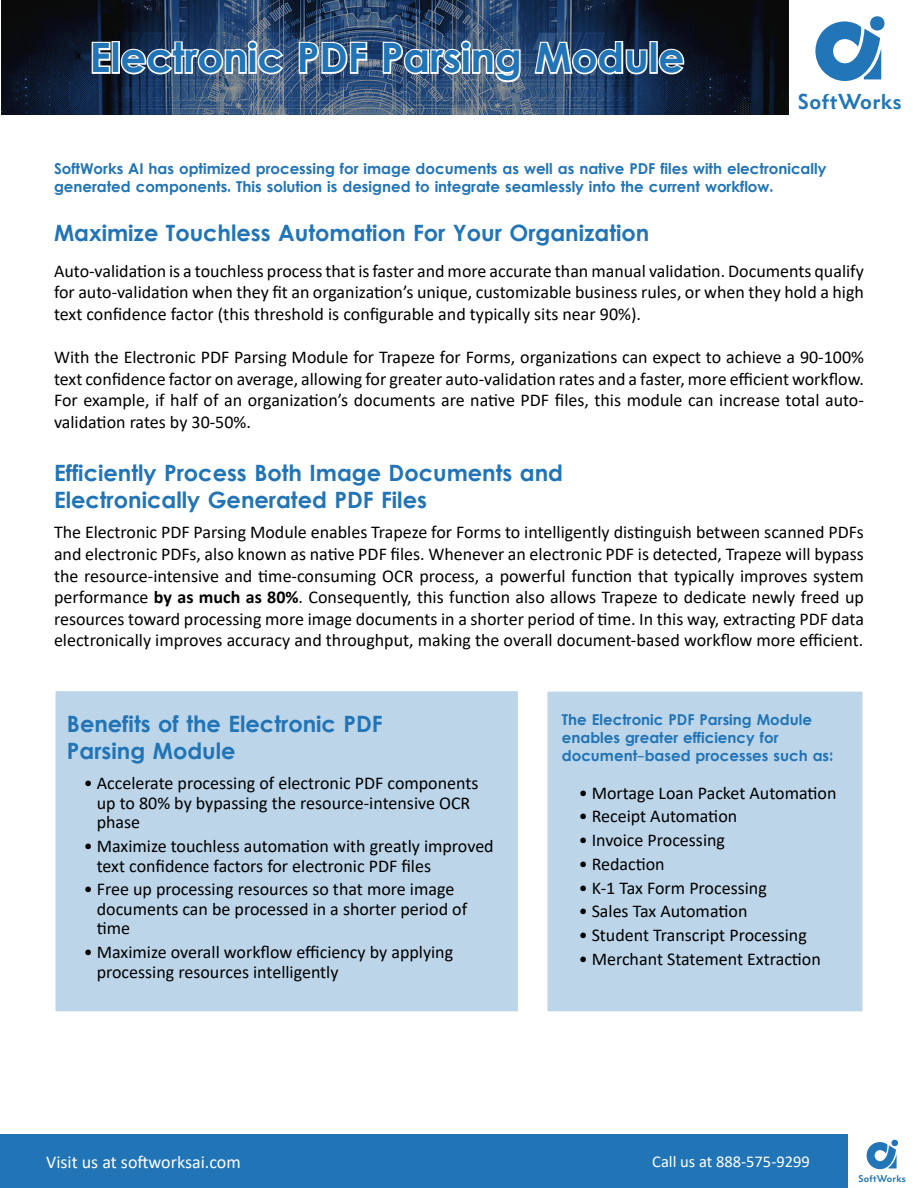
<style>
.page{position:relative;width:918px;height:1188px;background:#fff}
.page>*{position:absolute;margin:0;border:0;box-sizing:border-box;transform-origin:0 0}
.t1{font:40.5px "Levenim MT Bold";color:#2174b6}
.t2{font:39px "Levenim MT Bold";color:#2174b6}
.t3{font:22.5px/27px "Levenim MT Bold";color:#2174b6}
.t4{font:700 19.5px "Metro Nova Pro";letter-spacing:.03em;color:#2275b6}
.t5{font:18px/21.6px "Calibri";color:#000}
.t6{font:18px "Calibri";color:#fff}
.t7{font:16.5px "Calibri";color:#fff}
.t8{font:15px/18px "Levenim MT Bold";color:#2174b6}
.t9{font:700 8.85px "Metro Nova Pro";letter-spacing:.03em;color:#2275b6}
.s1{font-weight:700}
</style>
<div class="page">
<svg style="left:815px;top:16px;width:70px;height:65px"></svg>
<svg style="left:867px;top:1139px;width:31px;height:30px"></svg>
<div style="left:0;top:1134px;width:847px;height:54px;background:#2174b6"></div>
<div style="left:546px;top:690px;width:318px;height:323px;background:#bcd5e9;border:2px solid #fff"></div>
<div style="left:54px;top:690px;width:465px;height:323px;background:#bcd5e9;border:2px solid #fff"></div>
<img style="left:1px;top:0;width:788px;height:114px">
<svg style="left:90px;top:40px;width:22px;height:35px"></svg>
<div style="left:112px;top:41px;width:8px;height:33px;border:3px solid #fff"></div>
<svg style="left:119px;top:39px;width:531px;height:45px"></svg>
<div style="left:649px;top:41px;width:9px;height:33px;border:3px solid #fff"></div>
<svg style="left:657px;top:47px;width:29px;height:29px"></svg>
<h1 class="t1" style="left:90px;top:34px;width:596px">Electronic PDF Parsing Module</h1>
<h2 class="t2" style="left:246px;top:37px;width:288px">Title Goes Here</h2>
<p class="t4" style="left:798px;top:89px;width:105px">SoftWorks</p>
<p class="t8" style="left:54px;top:161px;width:774px">SoftWorks AI has optimized processing for image documents as well as native PDF files with electronically generated components. This solution is designed to integrate seamlessly into the current workflow.</p>
<p class="t3" style="left:54px;top:222px;width:597px">Maximize Touchless Automation For Your Organization</p>
<p class="t5" style="left:54px;top:259px;width:812px;text-align:justify">Auto-validation is a touchless process that is faster and more accurate than manual validation. Documents qualify for auto-validation when they fit an organization’s unique, customizable business rules, or when they hold a high text confidence factor (this threshold is configurable and typically sits near 90%).</p>
<p class="t5" style="left:54px;top:346px;width:812px;text-align:justify">With the Electronic PDF Parsing Module for Trapeze for Forms, organizations can expect to achieve a 90-100% text confidence factor on average, allowing for greater auto-validation rates and a faster, more efficient workflow.<br>For example, if half of an organization’s documents are native PDF files, this module can increase total auto&shy;validation rates by 30-50%.</p>
<p class="t3" style="left:54px;top:462px;width:511px">Efficiently Process Both Image Documents and<br>Electronically Generated PDF Files</p>
<p class="t5" style="left:54px;top:521px;width:812px;text-align:justify">The Electronic PDF Parsing Module enables Trapeze for Forms to intelligently distinguish between scanned PDFs and electronic PDFs, also known as native PDF files. Whenever an electronic PDF is detected, Trapeze will bypass the resource-intensive and time-consuming OCR process, a powerful function that typically improves system performance <span class="s1">by as much as 80%</span>. Consequently, this function also allows Trapeze to dedicate newly freed up resources toward processing more image documents in a shorter period of time. In this way, extracting PDF data electronically improves accuracy and throughput, making the overall document-based workflow more efficient.</p>
<p class="t3" style="left:67px;top:713px;width:317px">Benefits of the Electronic PDF<br>Parsing Module</p>
<p class="t5" style="left:97px;top:773px;width:383px;line-height:19.5px;text-indent:-13px">• Accelerate processing of electronic PDF components up to 80% by bypassing the resource-intensive OCR phase</p>
<p class="t5" style="left:97px;top:836px;width:399px;line-height:19.5px;text-indent:-13px">• Maximize touchless automation with greatly improved text confidence factors for electronic PDF files</p>
<p class="t5" style="left:97px;top:879px;width:372px;line-height:19.5px;text-indent:-13px">• Free up processing resources so that more image documents can be processed in a shorter period of time</p>
<p class="t5" style="left:97px;top:942px;width:358px;line-height:19.5px;text-indent:-13px">• Maximize overall workflow efficiency by applying processing resources intelligently</p>
<p class="t8" style="left:562px;top:712px;width:273px">The Electronic PDF Parsing Module enables greater efficiency for document-based processes such as:</p>
<p class="t5" style="left:579px;top:781px;width:259px">• Mortage Loan Packet Automation</p>
<p class="t5" style="left:579px;top:805px;width:160px">• Receipt Automation</p>
<p class="t5" style="left:579px;top:829px;width:148px">• Invoice Processing</p>
<p class="t5" style="left:579px;top:853px;width:87px">• Redaction</p>
<p class="t5" style="left:579px;top:876px;width:189px">• K-1 Tax Form Processing</p>
<p class="t5" style="left:579px;top:900px;width:170px">• Sales Tax Automation</p>
<p class="t5" style="left:579px;top:924px;width:229px">• Student Transcript Processing</p>
<p class="t5" style="left:579px;top:948px;width:244px">• Merchant Statement Extraction</p>
<p class="t6" style="left:46px;top:1149px;width:196px">Visit us at softworksai.com</p>
<p class="t7" style="left:652px;top:1150px;width:159px">Call us at 888-575-9299</p>
<p class="t9" style="left:859px;top:1173px;width:49px">SoftWorks</p>
</div>
